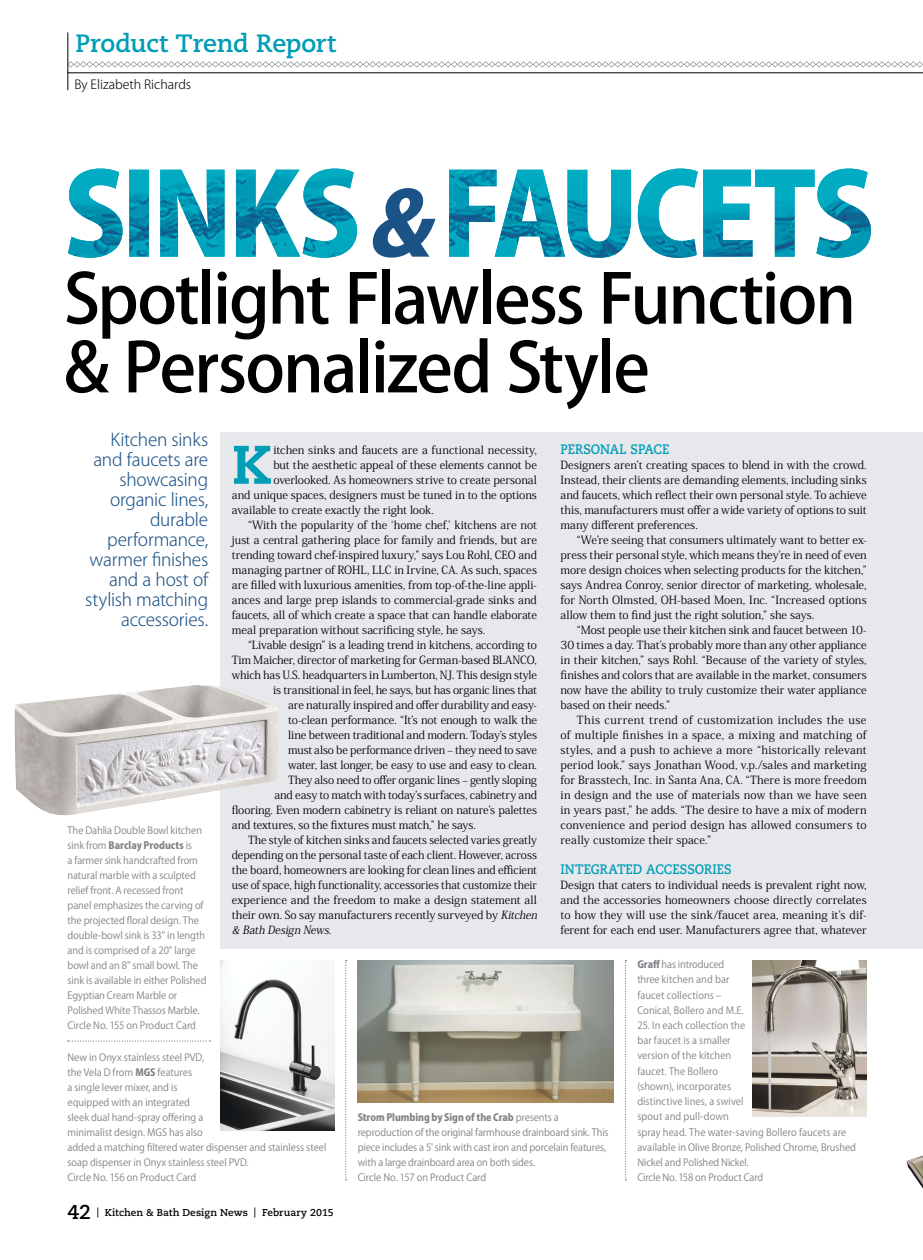
<style>
.page{position:relative;width:923px;height:1260px;background:#fff}
.page>*{position:absolute;margin:0;border:0;box-sizing:border-box;transform-origin:0 0}
.t1{font:500 67.5px/68.8px "Koz Go Pro";letter-spacing:-.03em;color:#000}
.t2{font:800 54.12px "Caecilia LT Std";color:#009db6}
.t3{font:700 25px "Caecilia LT Std";letter-spacing:-.01em;color:#009db6}
.t4{font:300 17.5px/20px "Koz Go Pro";letter-spacing:-.015em;color:#1c5386;text-align:right}
.t5{font:700 13.75px "Caecilia LT Std";color:#009db6;scale:.9 1}
.t6{font:300 12.5px "Koz Go Pro";color:#000}
.t7{font:11.25px/15px "Koz Min Pro";color:#000;text-align:justify}
.t8{font:11.25px "Koz Min Pro";letter-spacing:.02em;color:#000}
.t9{font:11.25px "Koz Min Pro";color:#000;scale:.96 1}
.t10{font:11.25px "Koz Min Pro";letter-spacing:.035em;color:#000}
.t11{font:11.25px "Koz Min Pro";letter-spacing:-.02em;color:#000}
.t12{font:italic 11.25px "Koz Min Pro";color:#000;scale:.96 1}
.t13{font:10px/15px "Koz Go Pro";letter-spacing:-.005em;color:#808387;scale:.96 1}
.t14{font:700 10px "Caecilia LT Std";letter-spacing:.005em;color:#000}
.s1{font-style:italic}
.s2{font-style:normal}
.s3{font-weight:800}
.s4{font-size:20px}
</style>
<div class="page">
<hr style="left:67px;top:32px;width:1px;height:58px;background:#000">
<svg style="left:67px;top:61px;width:855px;height:6px"></svg>
<hr style="left:67px;top:72px;width:855px;height:1px;background:#000">
<svg style="left:345px;top:960px;width:2px;height:220px"></svg>
<svg style="left:625px;top:960px;width:1px;height:220px"></svg>
<div style="left:220px;top:432px;width:702px;height:517px;background:#e7e8ec"></div>
<img style="left:68px;top:169px;width:803px;height:89px">
<svg style="left:371px;top:188px;width:64px;height:70px"></svg>
<img style="left:15px;top:685px;width:263px;height:131px">
<img style="left:752px;top:960px;width:114px;height:157px">
<img style="left:358px;top:960px;width:255px;height:143px">
<img style="left:906px;top:1156px;width:16px;height:31px">
<svg style="left:67px;top:1040px;width:143px;height:2px"></svg>
<img style="left:220px;top:960px;width:114px;height:171px">
<p class="t3" style="left:75px;top:32px;width:262px">Product Trend Report</p>
<p class="t6" style="left:74px;top:79px;width:118px">By Elizabeth Richards</p>
<p class="t1" style="left:64px;top:271px;width:793px">Spotlight Flawless Function &amp; Personalized Style</p>
<p class="t4" style="left:85px;top:432px;width:124px">Kitchen sinks and faucets are showcasing organic lines, durable performance, warmer fnishes and a host of stylish matching accessories.</p>
<p class="t5" style="left:560px;top:443px;width:122px">PERSONAL SPACE</p>
<p class="t7" style="left:560px;top:458px;width:308px">Designers aren’t creating spaces to blend in with the crowd.</p>
<p class="t7" style="left:560px;top:473px;width:307px">Instead, their clients are demanding elements, including sinks</p>
<p class="t7" style="left:560px;top:488px;width:307px">and faucets, which refect their own personal style. To achieve</p>
<p class="t7" style="left:560px;top:503px;width:307px">this, manufacturers must ofer a wide variety of options to suit</p>
<p class="t7" style="left:560px;top:518px;width:139px">many diferent preferences.</p>
<p class="t7" style="left:576px;top:533px;width:291px">“We’re seeing that consumers ultimately want to better ex-</p>
<p class="t7" style="left:560px;top:548px;width:307px">press their personal style, which means they’re in need of even</p>
<p class="t7" style="left:560px;top:563px;width:307px">more design choices when selecting products for the kitchen,”</p>
<p class="t7" style="left:560px;top:578px;width:307px">says Andrea Conroy, senior director of marketing, wholesale,</p>
<p class="t7" style="left:560px;top:593px;width:307px">for North Olmsted, OH-based Moen, Inc. “Increased options</p>
<p class="t7" style="left:560px;top:608px;width:255px">allow them to fnd just the right solution,” she says.</p>
<p class="t7" style="left:576px;top:623px;width:291px">“Most people use their kitchen sink and faucet between 10-</p>
<p class="t7" style="left:560px;top:638px;width:307px">30 times a day. That’s probably more than any other appliance</p>
<p class="t7" style="left:560px;top:653px;width:308px">in their kitchen,” says Rohl. “Because of the variety of styles,</p>
<p class="t7" style="left:560px;top:668px;width:307px">fnishes and colors that are available in the market, consumers</p>
<p class="t7" style="left:560px;top:683px;width:308px">now have the ability to truly customize their water appliance</p>
<p class="t7" style="left:560px;top:698px;width:111px">based on their needs.”</p>
<p class="t10" style="left:576px;top:715px;width:291px">This current trend of customization includes the use</p>
<p class="t8" style="left:560px;top:730px;width:308px">of multiple fnishes in a space, a mixing and matching of</p>
<p class="t7" style="left:560px;top:743px;width:308px">styles, and a push to achieve a more “historically relevant</p>
<p class="t7" style="left:560px;top:758px;width:307px">period look,” says Jonathan Wood, v.p./sales and marketing</p>
<p class="t7" style="left:560px;top:773px;width:307px">for Brasstech, Inc. in Santa Ana, CA. “There is more freedom</p>
<p class="t8" style="left:560px;top:790px;width:307px">in design and the use of materials now than we have seen</p>
<p class="t7" style="left:560px;top:803px;width:308px">in years past,” he adds. “The desire to have a mix of modern</p>
<p class="t7" style="left:560px;top:818px;width:307px">convenience and period design has allowed consumers to</p>
<p class="t7" style="left:560px;top:833px;width:152px">really customize their space.”</p>
<p class="t5" style="left:560px;top:863px;width:192px">INTEGRATED ACCESSORIES</p>
<p class="t7" style="left:560px;top:878px;width:308px">Design that caters to individual needs is prevalent right now, and the accessories homeowners choose directly correlates to how they will use the sink/faucet area, meaning it’s dif&shy;ferent for each end user. Manufacturers agree that, whatever</p>
<p class="t2" style="left:232px;top:433px;width:41px">K</p>
<p class="t7" style="left:273px;top:443px;width:265px">itchen sinks and faucets are a functional necessity,</p>
<p class="t7" style="left:273px;top:458px;width:265px">but the aesthetic appeal of these elements cannot be</p>
<p class="t7" style="left:273px;top:473px;width:265px">overlooked. As homeowners strive to create personal</p>
<p class="t7" style="left:232px;top:488px;width:306px">and unique spaces, designers must be tuned in to the options</p>
<p class="t7" style="left:232px;top:503px;width:204px">available to create exactly the right look.</p>
<p class="t7" style="left:248px;top:518px;width:290px">“With the popularity of the ‘home chef,’ kitchens are not</p>
<p class="t7" style="left:232px;top:533px;width:306px">just a central gathering place for family and friends, but are</p>
<p class="t7" style="left:232px;top:548px;width:306px">trending toward chef-inspired luxury,” says Lou Rohl, CEO and</p>
<p class="t7" style="left:232px;top:563px;width:306px">managing partner of ROHL, LLC in Irvine, CA. As such, spaces</p>
<p class="t7" style="left:232px;top:578px;width:307px">are flled with luxurious amenities, from top-of-the-line appli-</p>
<p class="t7" style="left:232px;top:593px;width:306px">ances and large prep islands to commercial-grade sinks and</p>
<p class="t7" style="left:232px;top:608px;width:306px">faucets, all of which create a space that can handle elaborate</p>
<p class="t7" style="left:232px;top:623px;width:255px">meal preparation without sacrifcing style, he says.</p>
<p class="t7" style="left:248px;top:638px;width:290px">“Livable design” is a leading trend in kitchens, according to</p>
<p class="t7" style="left:232px;top:653px;width:306px">Tim Maicher, director of marketing for German-based BLANCO,</p>
<p class="t7" style="left:232px;top:668px;width:306px">which has U.S. headquarters in Lumberton, NJ. This design style</p>
<p class="t7" style="left:273px;top:683px;width:265px">is transitional in feel, he says, but has organic lines that</p>
<p class="t7" style="left:288px;top:698px;width:250px">are naturally inspired and ofer durability and easy-</p>
<p class="t7" style="left:288px;top:713px;width:250px">to-clean performance. “It’s not enough to walk the</p>
<p class="t7" style="left:288px;top:728px;width:250px">line between traditional and modern. Today’s styles</p>
<p class="t7" style="left:288px;top:743px;width:250px">must also be performance driven – they need to save</p>
<p class="t7" style="left:288px;top:758px;width:250px">water, last longer, be easy to use and easy to clean.</p>
<p class="t11" style="left:288px;top:775px;width:250px">They also need to ofer organic lines – gently sloping</p>
<p class="t7" style="left:274px;top:788px;width:264px">and easy to match with today’s surfaces, cabinetry and</p>
<p class="t7" style="left:232px;top:803px;width:307px">fooring. Even modern cabinetry is reliant on nature’s palettes</p>
<p class="t7" style="left:232px;top:818px;width:245px">and textures, so the fxtures must match,” he says.</p>
<p class="t7" style="left:248px;top:833px;width:290px">The style of kitchen sinks and faucets selected varies greatly</p>
<p class="t7" style="left:232px;top:848px;width:306px">depending on the personal taste of each client. However, across</p>
<p class="t7" style="left:232px;top:863px;width:307px">the board, homeowners are looking for clean lines and efcient</p>
<p class="t9" style="left:232px;top:880px;width:319px">use of space, high functionality, accessories that customize their</p>
<p class="t7" style="left:232px;top:893px;width:306px">experience and the freedom to make a design statement all</p>
<p class="t7" style="left:232px;top:908px;width:309px">their own. So say manufacturers recently surveyed by <span class="s1">Kitchen</span></p>
<p class="t12" style="left:232px;top:925px;width:105px">&amp; Bath Design News<span class="s2">.</span></p>
<p class="t13" style="left:67px;top:824px;width:146px">The Dahlia Double Bowl kitchen sink from <span class="s3">Barclay Products</span> is<br>a farmer sink handcrafted from natural marble with a sculpted relief front. A recessed front panel emphasizes the carving of the projected foral design. The double-bowl sink is 33" in length and is comprised of a 20" large bowl and an 8" small bowl. The sink is available in either Polished<br>Egyptian Cream Marble or<br>Polished White Thassos Marble.<br>Circle No. 155 on Product Card</p>
<p class="t13" style="left:637px;top:958px;width:112px"><span class="s3">Graf</span> has introduced three kitchen and bar faucet collections –<br>Conical, Bollero and M.E.</p>
<p class="t13" style="left:637px;top:1019px;width:229px">25. In each collection the<br>bar faucet is a smaller<br>version of the kitchen<br>faucet. The Bollero<br>(shown), incorporates<br>distinctive lines, a swivel<br>spout and pull-down<br>spray head. The water-saving Bollero faucets are available in Olive Bronze, Polished Chrome, Brushed<br>Nickel and Polished Nickel.<br>Circle No. 158 on Product Card</p>
<p class="t13" style="left:67px;top:1051px;width:271px">New in Onyx stainless steel PVD,<br>the Vela D from <span class="s3">MGS</span> features<br>a single lever mixer, and is<br>equipped with an integrated<br>sleek dual hand-spray ofering a<br>minimalist design. MGS has also<br>added a matching fltered water dispenser and stainless steel soap dispenser in Onyx stainless steel PVD.<br>Circle No. 156 on Product Card</p>
<p class="t13" style="left:357px;top:1111px;width:263px"><span class="s3">Strom Plumbing by Sign of the Crab</span> presents a reproduction of the original farmhouse drainboard sink. This piece includes a 5' sink with cast iron and porcelain features, with a large drainboard area on both sides.<br>Circle No. 157 on Product Card</p>
<p class="t14" style="left:67px;top:1209px;width:268px"><span class="s4">42</span> | Kitchen &amp; Bath Design News | February 2015</p>
</div>
